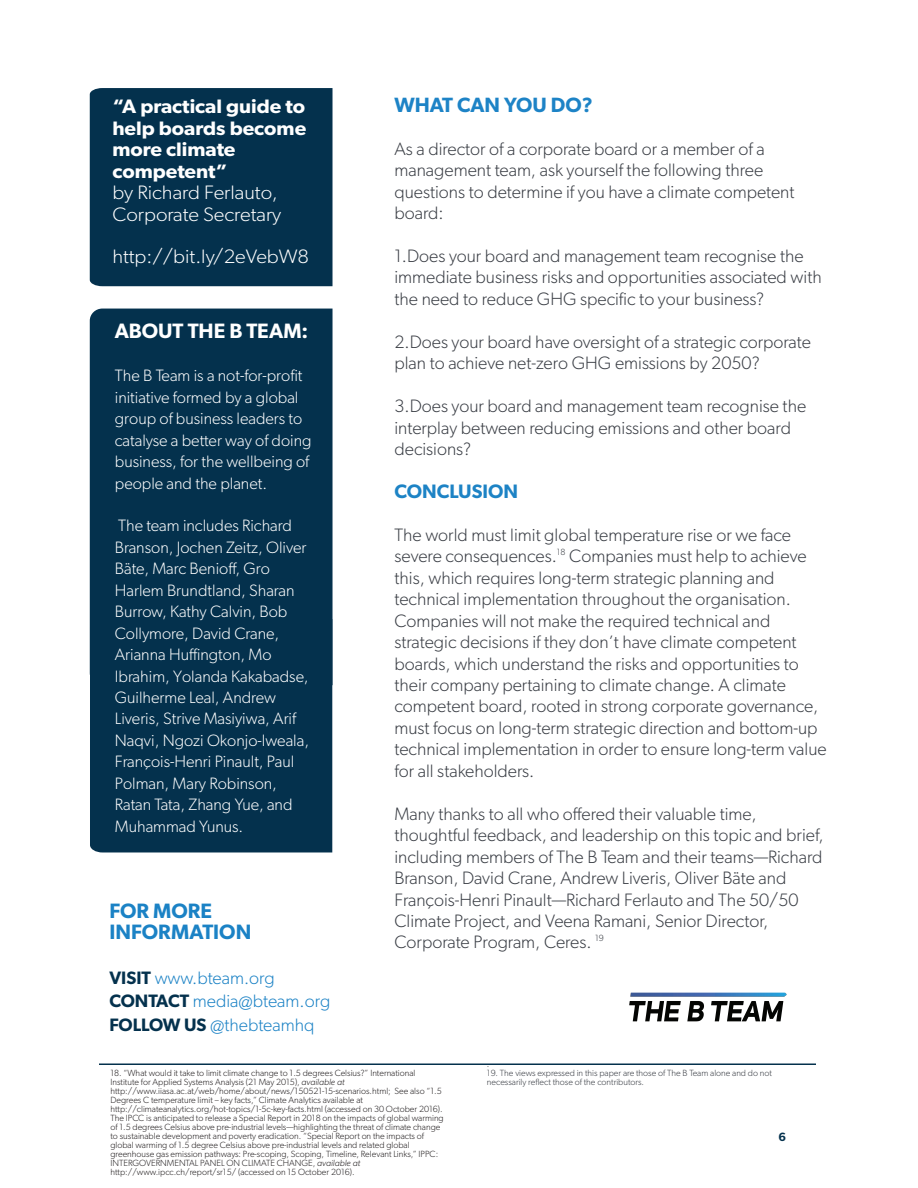
<style>
.page{position:relative;width:918px;height:1188px;background:#fff}
.page>*{position:absolute;margin:0;border:0;box-sizing:border-box;transform-origin:0 0}
.t1{font:600 20.85px/20.9px "Gibson";color:#1b82c5}
.t2{font:600 20.85px "Gibson";letter-spacing:-.005em;color:#fff}
.t3{font:600 20.7px "Gibson";color:#1d83c6}
.t4{font:300 19.5px/21.5px "Gibson";color:#fff;scale:1.06 1}
.t5{font:600 19.5px/21.5px "Gibson";color:#fff;scale:1.06 1}
.t6{font:600 19.5px "Gibson";color:#1d83c5}
.t7{font:300 18px/21.5px "Gibson";color:#393d44}
.t8{font:300 18px/23.4px "Gibson";color:#1b82c5}
.t9{font:300 16.5px/21.5px "Gibson";color:#fff}
.t10{font:600 12px "Gibson";color:#04314d}
.t11{font:300 9px/9px "Gibson";color:#231f20}
.t12{font:300 9px/9px "Gibson";color:#393d44}
.s1{font-weight:600;color:#04314d}
.s2{font-style:italic}
</style>
<div class="page">
<hr style="left:99px;top:1064px;width:717px;height:1px;background:#04314d">
<div style="left:90px;top:309px;width:243px;height:376px;background:#04314d"></div>
<div style="left:90px;top:619px;width:242px;height:233px;background:#04314d"></div>
<img style="left:615px;top:992px;width:186px;height:72px">
<div style="left:90px;top:88px;width:243px;height:198px;background:#04314d"></div>
<p class="t5" style="left:112px;top:95px;width:184px">“A practical guide to help boards become more climate competent”</p>
<p class="t4" style="left:112px;top:181px;width:161px">by Richard Ferlauto,<br>Corporate Secretary</p>
<p class="t4" style="left:112px;top:246px;width:187px">http://bit.ly/2eVebW8</p>
<p class="t2" style="left:115px;top:319px;width:195px">ABOUT THE B TEAM:</p>
<p class="t9" style="left:115px;top:365px;width:198px">The B Team is a not-for-profit initiative formed by a global group of business leaders to catalyse a better way of doing business, for the wellbeing of people and the planet.</p>
<p class="t9" style="left:115px;top:515px;width:196px">The team includes Richard<br>Branson, Jochen Zeitz, Oliver<br>Bäte, Marc Benioff, Gro<br>Harlem Brundtland, Sharan<br>Burrow, Kathy Calvin, Bob<br>Collymore, David Crane,<br>Arianna Huffington, Mo<br>Ibrahim, Yolanda Kakabadse,<br>Guilherme Leal, Andrew<br>Liveris, Strive Masiyiwa, Arif<br>Naqvi, Ngozi Okonjo-Iweala,<br>François-Henri Pinault, Paul<br>Polman, Mary Robinson,<br>Ratan Tata, Zhang Yue, and<br>Muhammad Yunus.</p>
<p class="t1" style="left:109px;top:900px;width:143px">FOR MORE<br>INFORMATION</p>
<p class="t8" style="left:109px;top:966px;width:222px"><span class="s1">VISIT</span> www.bteam.org<br><span class="s1">CONTACT</span> media@bteam.org<br><span class="s1">FOLLOW US</span> @thebteamhq</p>
<p class="t3" style="left:394px;top:92px;width:200px">WHAT CAN YOU DO?</p>
<p class="t7" style="left:394px;top:138px;width:402px">As a director of a corporate board or a member of a management team, ask yourself the following three questions to determine if you have a climate competent board:</p>
<p class="t7" style="left:394px;top:245px;width:429px">1.Does your board and management team recognise the immediate business risks and opportunities associated with the need to reduce GHG specific to your business?</p>
<p class="t7" style="left:394px;top:331px;width:418px">2.Does your board have oversight of a strategic corporate plan to achieve net-zero GHG emissions by 2050?</p>
<p class="t7" style="left:394px;top:395px;width:413px">3.Does your board and management team recognise the interplay between reducing emissions and other board decisions?</p>
<p class="t6" style="left:394px;top:479px;width:125px">CONCLUSION</p>
<p class="t7" style="left:394px;top:524px;width:434px">The world must limit global temperature rise or we face severe consequences.<sup>18</sup> Companies must help to achieve this, which requires long-term strategic planning and technical implementation throughout the organisation.<br>Companies will not make the required technical and strategic decisions if they don’t have climate competent boards, which understand the risks and opportunities to their company pertaining to climate change. A climate competent board, rooted in strong corporate governance, must focus on long-term strategic direction and bottom-up technical implementation in order to ensure long-term value for all stakeholders.</p>
<p class="t7" style="left:395px;top:803px;width:431px">Many thanks to all who offered their valuable time, thoughtful feedback, and leadership on this topic and brief, including members of The B Team and their teams—Richard Branson, David Crane, Andrew Liveris, Oliver Bäte and François-Henri Pinault—Richard Ferlauto and The 50/50<br>Climate Project, and Veena Ramani, Senior Director, Corporate Program, Ceres. <sup>19</sup></p>
<p class="t11" style="left:110px;top:1068px;width:335px">18. “What would it take to limit climate change to 1.5 degrees Celsius?” International Institute for Applied Systems Analysis (21 May 2015), <span class="s2">available at </span>http://www.iiasa.ac.at/web/home/about/news/150521-15-scenarios.html; See also “1.5<br>Degrees C temperature limit – key facts,” Climate Analytics available at http://climateanalytics.org/hot-topics/1-5c-key-facts.html (accessed on 30 October 2016).<br>The IPCC is anticipated to release a Special Report in 2018 on the impacts of global warming of 1.5 degrees Celsius above pre-industrial levels—highlighting the threat of climate change to sustainable development and poverty eradication. “Special Report on the impacts of global warming of 1.5 degree Celsius above pre-industrial levels and related global greenhouse gas emission pathways: Pre-scoping, Scoping, Timeline, Relevant Links,” IPPC:<br>INTERGOVERNMENTAL PANEL ON CLIMATE CHANGE, <span class="s2">available at </span>http://www.ipcc.ch/report/sr15/ (accessed on 15 October 2016).</p>
<p class="t11" style="left:487px;top:1059px;width:4px">.</p>
<p class="t12" style="left:487px;top:1068px;width:287px">19. The views expressed in this paper are those of The B Team alone and do not necessarily reflect those of the contributors.</p>
<p class="t10" style="left:778px;top:1129px;width:9px">6</p>
</div>
